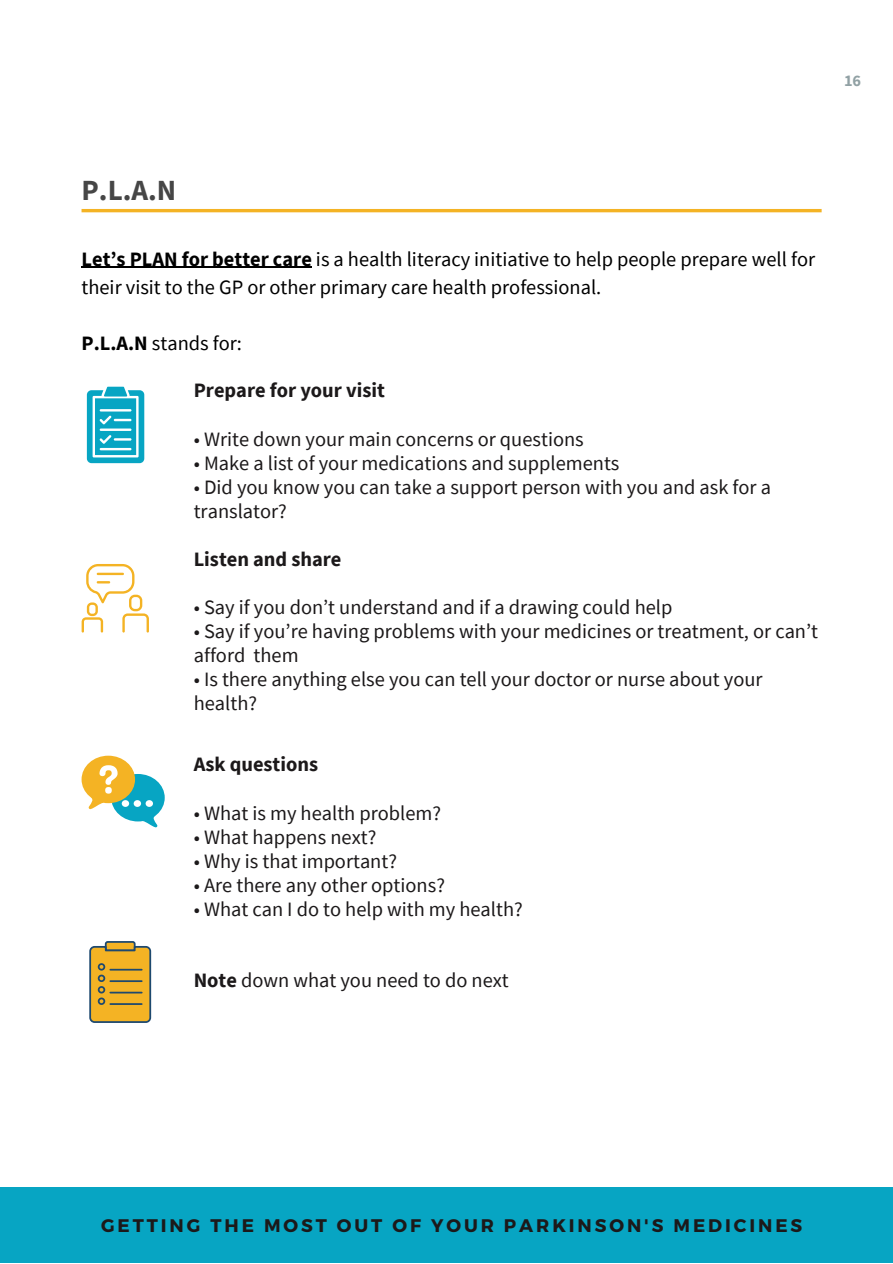
<style>
.page{position:relative;width:893px;height:1264px;background:#fff}
.page>*{position:absolute;margin:0;border:0;box-sizing:border-box;transform-origin:0 0}
.t1{font:700 29.1px "Source Sans Pro";color:#464646}
.t2{font:20.4px/24px "Source Sans Pro";color:#1c191a}
.t3{font:20.4px/28px "Source Sans Pro";color:#000}
.t4{font:700 20.4px "Source Sans Pro";color:#1c191a}
.t5{font:700 18.15px "Montserrat";letter-spacing:.16em;color:#1c191a}
.t6{font:700 16.2px "Source Sans Pro";color:#91a1a4}
.s1{font-weight:700}
</style>
<div class="page">
<svg style="left:87px;top:387px;width:57px;height:76px"></svg>
<svg style="left:82px;top:564px;width:67px;height:68px"></svg>
<svg style="left:89px;top:941px;width:62px;height:82px;background:#cfa339"></svg>
<div style="left:98px;top:997px;width:7px;height:7px;border:2px solid #1e496f;border-radius:50%"></div>
<div style="left:0;top:1187px;width:892px;height:75px;background:#07a5c3"></div>
<hr style="left:81px;top:209px;width:740px;height:3px;background:#f4b324">
<div style="left:111px;top:774px;width:54px;height:47px;background:#07a5c3;border-radius:50%"></div>
<div style="left:82px;top:755px;width:53px;height:48px;background:#f4b324;border-radius:50%"></div>
<svg style="left:88px;top:765px;width:30px;height:44px"></svg>
<svg style="left:142px;top:813px;width:16px;height:14px"></svg>
<div style="left:122px;top:800px;width:7px;height:7px;background:#fff;border-radius:50%"></div>
<div style="left:134px;top:800px;width:7px;height:7px;background:#fff;border-radius:50%"></div>
<div style="left:146px;top:800px;width:7px;height:7px;background:#fff;border-radius:50%"></div>
<hr style="left:81px;top:267px;width:231px;height:1px;background:#000">
<p class="t6" style="left:843px;top:70px;width:19px">16</p>
<h1 class="t1" style="left:81px;top:172px;width:96px">P.L.A.N</h1>
<p class="t3" style="left:81px;top:244px;width:735px"><span class="s1">Let’s PLAN for better care</span> is a health literacy initiative to help people prepare well for their visit to the GP or other primary care health professional.</p>
<p class="t3" style="left:81px;top:329px;width:162px"><span class="s1">P.L.A.N</span> stands for:</p>
<p class="t4" style="left:194px;top:377px;width:193px">Prepare for your visit</p>
<p class="t2" style="left:194px;top:426px;width:391px">• Write down your main concerns or questions</p>
<p class="t2" style="left:194px;top:450px;width:427px">• Make a list of your medications and supplements</p>
<p class="t2" style="left:194px;top:474px;width:578px">• Did you know you can take a support person with you and ask for a translator?</p>
<p class="t4" style="left:194px;top:545px;width:149px">Listen and share</p>
<p class="t2" style="left:194px;top:594px;width:480px">• Say if you don’t understand and if a drawing could help</p>
<p class="t2" style="left:194px;top:618px;width:625px">• Say if you’re having problems with your medicines or treatment, or can’t afford them</p>
<p class="t2" style="left:194px;top:667px;width:570px">• Is there anything else you can tell your doctor or nurse about your health?</p>
<p class="t4" style="left:194px;top:751px;width:126px">Ask questions</p>
<p class="t2" style="left:194px;top:800px;width:249px">• What is my health problem?</p>
<p class="t2" style="left:194px;top:824px;width:184px">• What happens next?</p>
<p class="t2" style="left:194px;top:848px;width:205px">• Why is that important?</p>
<p class="t2" style="left:194px;top:872px;width:253px">• Are there any other options?</p>
<p class="t2" style="left:194px;top:896px;width:330px">• What can I do to help with my health?</p>
<p class="t2" style="left:194px;top:968px;width:316px"><span class="s1">Note</span> down what you need to do next</p>
<p class="t5" style="left:101px;top:1213px;width:702px">GETTING THE MOST OUT OF YOUR PARKINSON'S MEDICINES</p>
</div>
